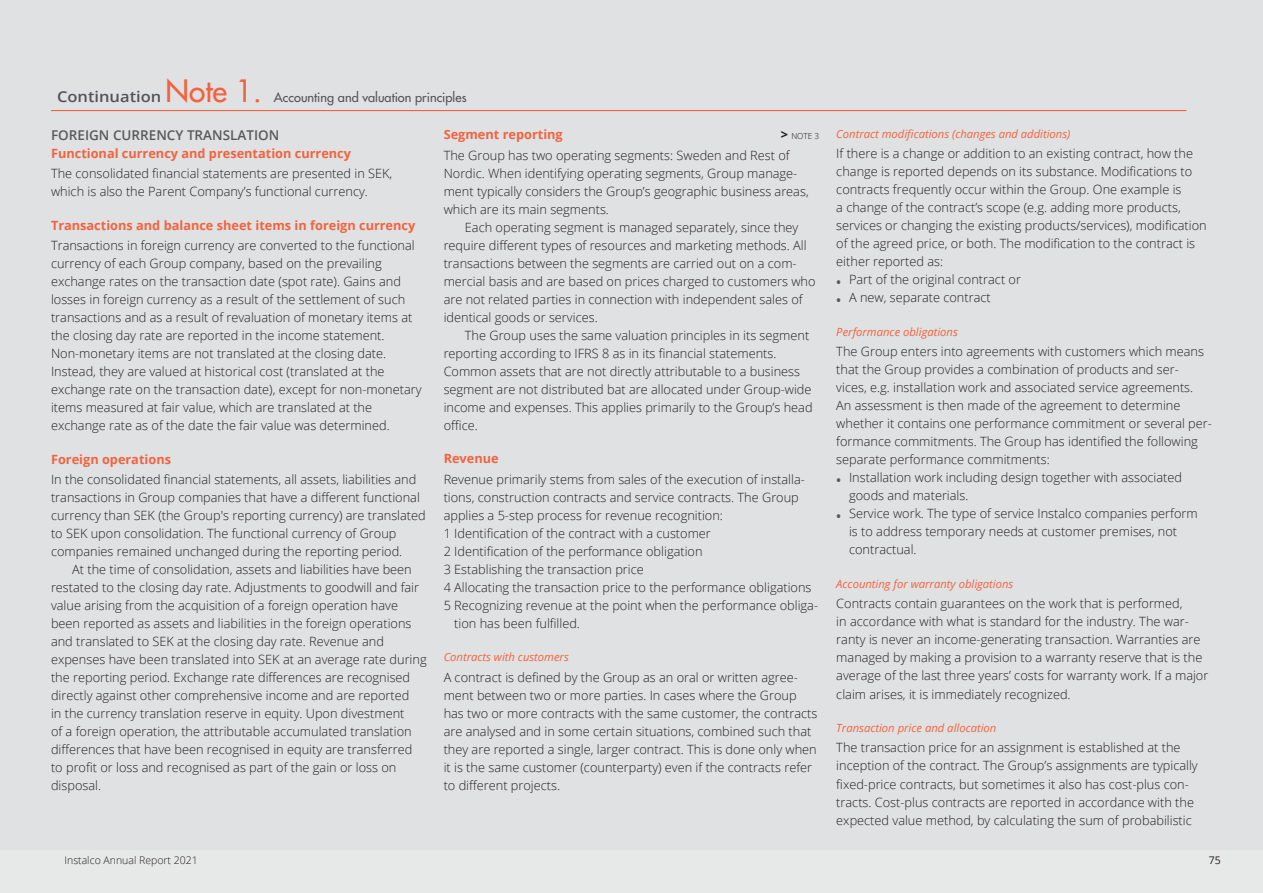
<style>
.page{position:relative;width:1263px;height:893px;background:#e0e1e2}
.page>*{position:absolute;margin:0;border:0;box-sizing:border-box;transform-origin:0 0}
.t1{font:600 15px "Open Sans";color:#505558;scale:1.1 1}
.t2{font:600 13.5px "Open Sans";color:#58595b}
.t3{font:300 12.75px/18px "Open Sans";color:#231f20}
.t4{font:700 12.75px "Open Sans";color:#f2633f}
.t5{font:500 12.75px "Futura Std";color:#505558}
.t6{font:italic 11.25px "Open Sans";color:#f2633f}
.t7{font:300 10.5px "Open Sans";color:#231f20}
.t8{font:10.5px "Open Sans";color:#231f20}
.t9{font:300 8.25px "Open Sans";color:#19181c}
.s1{font-family:"Futura Std";font-weight:500;font-size:30px;color:#f2633f}
.s2{font-weight:700;font-size:12.75px}
.s3{font-weight:600;font-size:13.5px;color:#58595b}
</style>
<div class="page">
<hr style="left:51px;top:110px;width:217px;height:1px;background:#f2633f">
<hr style="left:268px;top:110px;width:918px;height:1px;background:#f2633f">
<div style="left:0;top:850px;width:1263px;height:43px;background:#e7e8e8"></div>
<p class="t1" style="left:57px;top:86px;width:188px">Continuation <span class="s1">Note 1.</span></p>
<p class="t5" style="left:274px;top:89px;width:194px">Accounting and valuation principles</p>
<p class="t4" style="left:444px;top:126px;width:121px">Segment reporting</p>
<p class="t9" style="left:781px;top:130px;width:40px"><span class="s2">&gt;</span> NOTE 3</p>
<p class="t3" style="left:444px;top:146px;width:367px">The Group has two operating segments: Sweden and Rest of Nordic. When identifying operating segments, Group manage&shy;ment typically considers the Group’s geographic business areas, which are its main segments.</p>
<p class="t3" style="left:444px;top:218px;width:373px;text-indent:21px">Each operating segment is managed separately, since they require different types of resources and marketing methods. All transactions between the segments are carried out on a com&shy;mercial basis and are based on prices charged to customers who are not related parties in connection with independent sales of identical goods or services.</p>
<p class="t3" style="left:444px;top:326px;width:370px;text-indent:21px">The Group uses the same valuation principles in its segment reporting according to IFRS 8 as in its financial statements.<br>Common assets that are not directly attributable to a business segment are not distributed bat are allocated under Group-wide income and expenses. This applies primarily to the Group’s head office.</p>
<p class="t4" style="left:444px;top:450px;width:57px">Revenue</p>
<p class="t3" style="left:444px;top:470px;width:363px">Revenue primarily stems from sales of the execution of installa-</p>
<p class="t3" style="left:444px;top:488px;width:357px">tions, construction contracts and service contracts. The Group</p>
<p class="t3" style="left:444px;top:506px;width:281px">applies a 5-step process for revenue recognition:</p>
<p class="t3" style="left:444px;top:524px;width:269px">1 Identification of the contract with a customer</p>
<p class="t3" style="left:444px;top:542px;width:260px">2 Identification of the performance obligation</p>
<p class="t3" style="left:444px;top:560px;width:202px">3 Establishing the transaction price</p>
<p class="t3" style="left:444px;top:578px;width:369px">4 Allocating the transaction price to the performance obligations</p>
<p class="t3" style="left:444px;top:596px;width:376px">5 Recognizing revenue at the point when the performance obliga-</p>
<p class="t3" style="left:454px;top:614px;width:127px">tion has been fulfilled.</p>
<p class="t6" style="left:444px;top:650px;width:127px">Contracts with customers</p>
<p class="t3" style="left:444px;top:668px;width:375px">A contract is defined by the Group as an oral or written agree&shy;ment between two or more parties. In cases where the Group has two or more contracts with the same customer, the contracts are analysed and in some certain situations, combined such that they are reported a single, larger contract. This is done only when it is the same customer (counterparty) even if the contracts refer to different projects.</p>
<p class="t2" style="left:51px;top:126px;width:230px">FOREIGN CURRENCY TRANSLATION</p>
<p class="t4" style="left:51px;top:144px;width:302px">Functional currency and presentation currency</p>
<p class="t3" style="left:51px;top:164px;width:343px">The consolidated financial statements are presented in SEK, which is also the Parent Company’s functional currency.</p>
<p class="t4" style="left:51px;top:216px;width:366px">Transactions and balance sheet items in foreign currency</p>
<p class="t3" style="left:51px;top:236px;width:372px">Transactions in foreign currency are converted to the functional currency of each Group company, based on the prevailing exchange rates on the transaction date (spot rate). Gains and losses in foreign currency as a result of the settlement of such transactions and as a result of revaluation of monetary items at the closing day rate are reported in the income statement.<br>Non-monetary items are not translated at the closing date.<br>Instead, they are valued at historical cost (translated at the exchange rate on the transaction date), except for non-monetary items measured at fair value, which are translated at the exchange rate as of the date the fair value was determined.</p>
<p class="t4" style="left:51px;top:450px;width:122px">Foreign operations</p>
<p class="t3" style="left:51px;top:470px;width:376px">In the consolidated financial statements, all assets, liabilities and transactions in Group companies that have a different functional currency than SEK (the Group's reporting currency) are translated to SEK upon consolidation. The functional currency of Group companies remained unchanged during the reporting period.</p>
<p class="t3" style="left:51px;top:560px;width:377px;text-indent:21px">At the time of consolidation, assets and liabilities have been restated to the closing day rate. Adjustments to goodwill and fair value arising from the acquisition of a foreign operation have been reported as assets and liabilities in the foreign operations and translated to SEK at the closing day rate. Revenue and expenses have been translated into SEK at an average rate during the reporting period. Exchange rate differences are recognised directly against other comprehensive income and are reported<br>in the currency translation reserve in equity. Upon divestment<br>of a foreign operation, the attributable accumulated translation differences that have been recognised in equity are transferred to profit or loss and recognised as part of the gain or loss on disposal.</p>
<p class="t6" style="left:836px;top:126px;width:236px">Contract modifications (changes and additions)</p>
<p class="t3" style="left:836px;top:144px;width:372px">If there is a change or addition to an existing contract, how the change is reported depends on its substance. Modifications to contracts frequently occur within the Group. One example is<br>a change of the contract’s scope (e.g. adding more products, services or changing the existing products/services), modification of the agreed price, or both. The modification to the contract is either reported as:</p>
<p class="t3" style="left:836px;top:270px;width:186px"><span class="s3">•</span> Part of the original contract or</p>
<p class="t3" style="left:836px;top:288px;width:156px"><span class="s3">•</span> A new, separate contract</p>
<p class="t6" style="left:836px;top:324px;width:123px">Performance obligations</p>
<p class="t3" style="left:836px;top:342px;width:377px">The Group enters into agreements with customers which means that the Group provides a combination of products and ser&shy;vices, e.g. installation work and associated service agreements.<br>An assessment is then made of the agreement to determine whether it contains one performance commitment or several per&shy;formance commitments. The Group has identified the following separate performance commitments:</p>
<p class="t3" style="left:849px;top:468px;width:334px;text-indent:-13px"><span class="s3">•</span> Installation work including design together with associated goods and materials.</p>
<p class="t3" style="left:849px;top:504px;width:350px;text-indent:-13px"><span class="s3">•</span> Service work. The type of service Instalco companies perform is to address temporary needs at customer premises, not contractual.</p>
<p class="t6" style="left:836px;top:576px;width:179px">Accounting for warranty obligations</p>
<p class="t3" style="left:836px;top:594px;width:374px">Contracts contain guarantees on the work that is performed,<br>in accordance with what is standard for the industry. The war&shy;ranty is never an income-generating transaction. Warranties are managed by making a provision to a warranty reserve that is the average of the last three years’ costs for warranty work. If a major claim arises, it is immediately recognized.</p>
<p class="t6" style="left:836px;top:720px;width:162px">Transaction price and allocation</p>
<p class="t3" style="left:836px;top:738px;width:363px">The transaction price for an assignment is established at the inception of the contract. The Group’s assignments are typically fixed-price contracts, but sometimes it also has cost-plus con&shy;tracts. Cost-plus contracts are reported in accordance with the expected value method, by calculating the sum of probabilistic</p>
<p class="t7" style="left:65px;top:853px;width:135px">Instalco Annual Report 2021</p>
<p class="t8" style="left:1209px;top:853px;width:14px">75</p>
</div>
